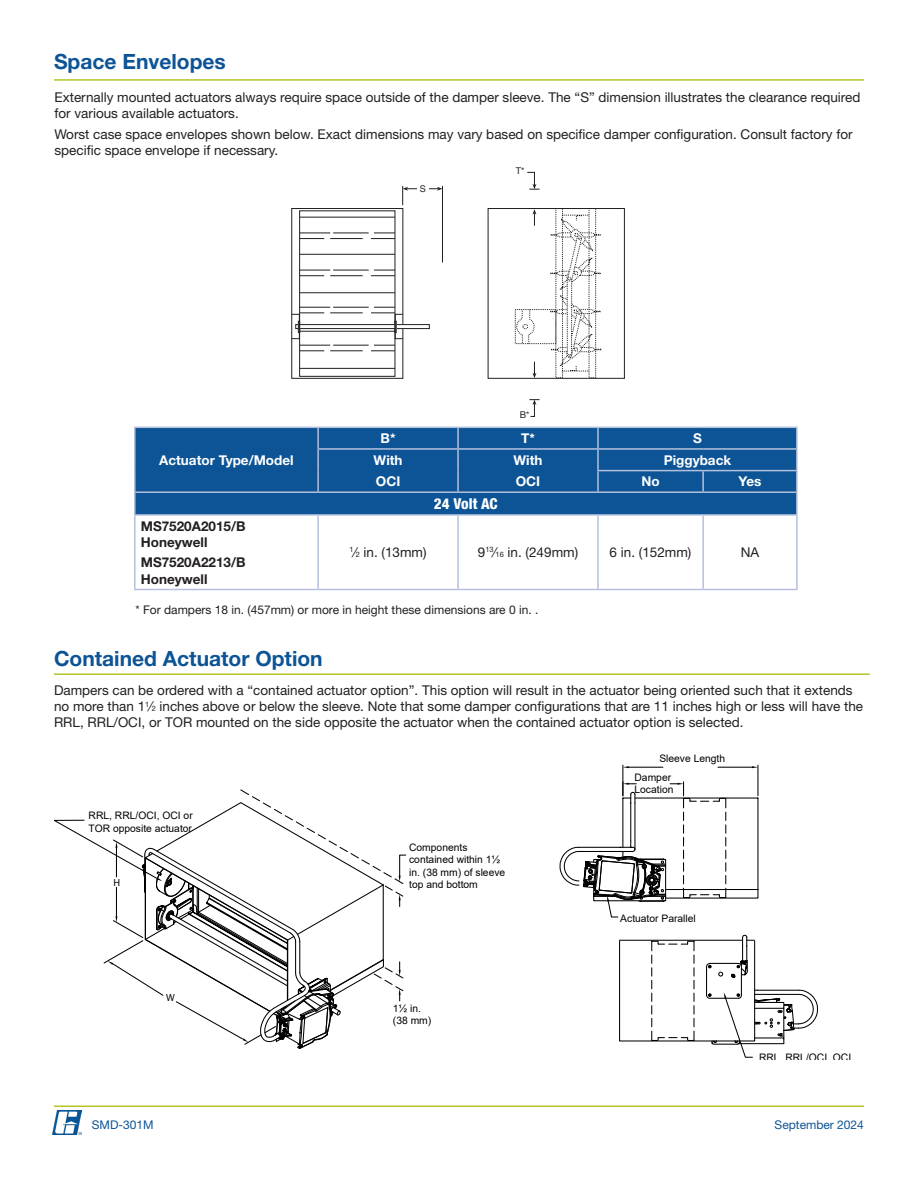
<style>
.page{position:relative;width:918px;height:1188px;background:#fff}
.page>*{position:absolute;margin:0;border:0;box-sizing:border-box;transform-origin:0 0}
.Subheading{font:700 21px "Helvetica Neue LT Std";color:#0d5496}
.t1{font:800 condensed 15px "Helvetica Neue LT Std";color:#fff}
.Body{font:13.5px/16.2px "Helvetica Neue LT Std";color:#231f20}
.Bold{font:700 13.5px "Helvetica Neue LT Std";color:#fff}
.Bold-2{font:700 13.5px/16.2px "Helvetica Neue LT Std";color:#231f20}
.Body_8_pt{font:12px "Helvetica Neue LT Std";color:#231f20}
.t2{font:12px "Helvetica Neue LT Std";color:#0d5496}
.t3{font:10.35px/12.3px "Arial";color:#000}
.t4{font:10.35px "Myriad Pro";color:#000}
.t5{font:9.3px "Helvetica Neue LT Std";color:#231f20}
.s1{font-size:7.35px}
</style>
<div class="page">
<div style="left:488px;top:208px;width:137px;height:171px;border:1px solid #231f20"></div>
<div style="left:291px;top:208px;width:112px;height:171px;border:1px solid #231f20"></div>
<div style="left:299px;top:210px;width:96px;height:167px;border:1px solid #231f20"></div>
<div style="left:295px;top:324px;width:135px;height:5px;border:1px solid #231f20"></div>
<hr style="left:300px;top:368px;width:95px;height:1px;background:#231f20">
<hr style="left:300px;top:217px;width:95px;height:1px;background:#231f20">
<hr style="left:300px;top:292px;width:95px;height:1px;background:#231f20">
<hr style="left:300px;top:254px;width:95px;height:1px;background:#231f20">
<svg style="left:291px;top:307px;width:113px;height:44px"></svg>
<hr style="left:333px;top:307px;width:36px;height:1px;background:#231f20">
<hr style="left:300px;top:307px;width:30px;height:1px;background:#231f20">
<hr style="left:330px;top:275px;width:33px;height:1px;background:#231f20">
<svg style="left:300px;top:275px;width:24px;height:1px"></svg>
<svg style="left:371px;top:270px;width:24px;height:6px"></svg>
<hr style="left:333px;top:270px;width:36px;height:1px;background:#231f20">
<hr style="left:300px;top:270px;width:30px;height:1px;background:#231f20">
<hr style="left:330px;top:238px;width:33px;height:1px;background:#231f20">
<svg style="left:300px;top:238px;width:24px;height:1px"></svg>
<svg style="left:371px;top:232px;width:24px;height:7px"></svg>
<hr style="left:333px;top:232px;width:36px;height:1px;background:#231f20">
<hr style="left:300px;top:232px;width:30px;height:1px;background:#231f20">
<hr style="left:407px;top:188px;width:31px;height:1px;background:#231f20">
<svg style="left:437px;top:187px;width:5px;height:4px"></svg>
<div style="left:417px;top:184px;width:12px;height:11px;background:#fff"></div>
<hr style="left:442px;top:186px;width:1px;height:77px;background:#231f20">
<svg style="left:514px;top:171px;width:90px;height:246px"></svg>
<svg style="left:402px;top:186px;width:6px;height:19px"></svg>
<div style="left:136px;top:428px;width:660px;height:86px;background:#0d5496"></div>
<hr style="left:134px;top:427px;width:184px;height:1px;background:#b4c0dc">
<hr style="left:134px;top:428px;width:2px;height:21px;background:#b4c0dc">
<hr style="left:134px;top:449px;width:2px;height:22px;background:#b4c0dc">
<hr style="left:134px;top:471px;width:2px;height:20px;background:#b4c0dc">
<hr style="left:318px;top:427px;width:140px;height:1px;background:#b4c0dc">
<hr style="left:317px;top:428px;width:2px;height:20px;background:#b4c0dc">
<hr style="left:458px;top:427px;width:140px;height:1px;background:#b4c0dc">
<hr style="left:457px;top:428px;width:2px;height:20px;background:#b4c0dc">
<hr style="left:598px;top:427px;width:105px;height:1px;background:#b4c0dc">
<hr style="left:597px;top:428px;width:2px;height:20px;background:#b4c0dc">
<hr style="left:703px;top:427px;width:95px;height:1px;background:#b4c0dc">
<hr style="left:796px;top:428px;width:2px;height:20px;background:#b4c0dc">
<hr style="left:317px;top:448px;width:141px;height:2px;background:#b4c0dc">
<hr style="left:317px;top:450px;width:2px;height:21px;background:#b4c0dc">
<hr style="left:458px;top:448px;width:140px;height:2px;background:#b4c0dc">
<hr style="left:457px;top:450px;width:2px;height:21px;background:#b4c0dc">
<hr style="left:317px;top:471px;width:2px;height:20px;background:#b4c0dc">
<hr style="left:457px;top:471px;width:2px;height:20px;background:#b4c0dc">
<hr style="left:598px;top:448px;width:105px;height:2px;background:#b4c0dc">
<hr style="left:597px;top:450px;width:2px;height:20px;background:#b4c0dc">
<hr style="left:703px;top:448px;width:95px;height:2px;background:#b4c0dc">
<hr style="left:796px;top:450px;width:2px;height:20px;background:#b4c0dc">
<hr style="left:597px;top:470px;width:106px;height:1px;background:#b4c0dc">
<hr style="left:597px;top:471px;width:2px;height:20px;background:#b4c0dc">
<hr style="left:703px;top:470px;width:95px;height:1px;background:#b4c0dc">
<hr style="left:702px;top:471px;width:2px;height:20px;background:#b4c0dc">
<hr style="left:796px;top:471px;width:2px;height:20px;background:#b4c0dc">
<hr style="left:134px;top:491px;width:184px;height:2px;background:#b4c0dc">
<hr style="left:134px;top:493px;width:2px;height:21px;background:#b4c0dc">
<hr style="left:318px;top:491px;width:140px;height:2px;background:#b4c0dc">
<hr style="left:458px;top:491px;width:140px;height:2px;background:#b4c0dc">
<hr style="left:598px;top:491px;width:105px;height:2px;background:#b4c0dc">
<hr style="left:703px;top:491px;width:95px;height:2px;background:#b4c0dc">
<hr style="left:796px;top:493px;width:2px;height:21px;background:#b4c0dc">
<hr style="left:134px;top:514px;width:184px;height:2px;background:#b4c0dc">
<hr style="left:134px;top:516px;width:2px;height:73px;background:#b4c0dc">
<hr style="left:318px;top:514px;width:140px;height:2px;background:#b4c0dc">
<hr style="left:317px;top:516px;width:2px;height:73px;background:#b4c0dc">
<hr style="left:458px;top:514px;width:140px;height:2px;background:#b4c0dc">
<hr style="left:457px;top:516px;width:2px;height:73px;background:#b4c0dc">
<hr style="left:598px;top:514px;width:105px;height:2px;background:#b4c0dc">
<hr style="left:597px;top:516px;width:2px;height:73px;background:#b4c0dc">
<hr style="left:703px;top:514px;width:95px;height:2px;background:#b4c0dc">
<hr style="left:702px;top:516px;width:2px;height:73px;background:#b4c0dc">
<hr style="left:796px;top:516px;width:2px;height:73px;background:#b4c0dc">
<hr style="left:134px;top:589px;width:184px;height:1px;background:#b4c0dc">
<hr style="left:318px;top:589px;width:140px;height:1px;background:#b4c0dc">
<hr style="left:458px;top:589px;width:140px;height:1px;background:#b4c0dc">
<hr style="left:598px;top:589px;width:105px;height:1px;background:#b4c0dc">
<hr style="left:703px;top:589px;width:95px;height:1px;background:#b4c0dc">
<div style="left:619px;top:940px;width:136px;height:102px;border:1px solid #000"></div>
<svg style="left:705px;top:934px;width:113px;height:124px"></svg>
<svg style="left:651px;top:940px;width:44px;height:102px"></svg>
<svg style="left:559px;top:782px;width:200px;height:136px"></svg>
<hr style="left:622px;top:765px;width:1px;height:31px;background:#000">
<hr style="left:757px;top:765px;width:1px;height:31px;background:#000">
<hr style="left:629px;top:767px;width:34px;height:1px;background:#000">
<svg style="left:623px;top:766px;width:6px;height:2px"></svg>
<hr style="left:718px;top:767px;width:34px;height:1px;background:#000">
<svg style="left:752px;top:766px;width:6px;height:2px"></svg>
<svg style="left:54px;top:789px;width:353px;height:260px"></svg>
<hr style="left:54px;top:673px;width:816px;height:2px;background:#b5c527">
<hr style="left:54px;top:79px;width:810px;height:2px;background:#b5c527">
<hr style="left:54px;top:1106px;width:810px;height:1px;background:#b5c527">
<img style="left:52px;top:1110px;width:30px;height:25px">
<p class="Subheading" style="left:54px;top:49px;width:173px">Space Envelopes</p>
<p class="Body" style="left:55px;top:89px;width:807px">Externally mounted actuators always require space outside of the damper sleeve. The “S” dimension illustrates the clearance required for various available actuators.</p>
<p class="Body" style="left:55px;top:125px;width:800px">Worst case space envelopes shown below. Exact dimensions may vary based on specifice damper configuration. Consult factory for specific space envelope if necessary.</p>
<p class="t5" style="left:420px;top:183px;width:8px">S</p>
<p class="t5" style="left:516px;top:166px;width:10px">T*</p>
<p class="Bold" style="left:159px;top:451px;width:136px">Actuator Type/Model</p>
<p class="Bold-2" style="left:141px;top:517px;width:106px">MS7520A2015/B<br>Honeywell</p>
<p class="Bold-2" style="left:141px;top:554px;width:106px">MS7520A2213/B<br>Honeywell</p>
<p class="t5" style="left:520px;top:409px;width:11px">B*</p>
<p class="Bold" style="left:381px;top:430px;width:16px">B*</p>
<p class="Bold" style="left:521px;top:430px;width:15px">T*</p>
<p class="Bold" style="left:693px;top:430px;width:10px">S</p>
<p class="Bold" style="left:374px;top:452px;width:30px">With</p>
<p class="Bold" style="left:376px;top:473px;width:26px">OCI</p>
<p class="Bold" style="left:664px;top:451px;width:69px">Piggyback</p>
<p class="Bold" style="left:514px;top:452px;width:30px">With</p>
<p class="Bold" style="left:516px;top:473px;width:26px">OCI</p>
<p class="Bold" style="left:641px;top:473px;width:20px">No</p>
<p class="Bold" style="left:739px;top:473px;width:24px">Yes</p>
<p class="t1" style="left:434px;top:494px;width:65px">24 Volt AC</p>
<p class="Body" style="left:350px;top:544px;width:79px"><sup>1</sup>⁄<span class="s1">2</span> in. (13mm)</p>
<p class="Body" style="left:478px;top:544px;width:102px">9<sup>13</sup>⁄<span class="s1">16</span> in. (249mm)</p>
<p class="Body" style="left:610px;top:544px;width:83px">6 in. (152mm)</p>
<p class="Body" style="left:741px;top:544px;width:20px">NA</p>
<p class="Body_8_pt" style="left:136px;top:602px;width:404px">* For dampers 18 in. (457mm) or more in height these dimensions are 0 in. .</p>
<p class="Subheading" style="left:54px;top:645px;width:270px">Contained Actuator Option</p>
<p class="Body" style="left:54px;top:682px;width:811px">Dampers can be ordered with a “contained actuator option”. This option will result in the actuator being oriented such that it extends no more than 1<sup>1</sup>⁄<span class="s1">2</span> inches above or below the sleeve. Note that some damper configurations that are 11 inches high or less will have the<br>RRL, RRL/OCI, or TOR mounted on the side opposite the actuator when the contained actuator option is selected.</p>
<p class="t3" style="left:659px;top:752px;width:67px">Sleeve Length</p>
<p class="t3" style="left:89px;top:809px;width:106px">RRL, RRL/OCI, OCI or<br>TOR opposite actuator</p>
<p class="t4" style="left:113px;top:876px;width:8px">H</p>
<p class="t4" style="left:166px;top:991px;width:10px">W</p>
<p class="t3" style="left:409px;top:841px;width:98px">Components contained within 1½ in. (38 mm) of sleeve top and bottom</p>
<p class="t3" style="left:393px;top:1002px;width:40px">1½ in. (38 mm)</p>
<p class="t3" style="left:635px;top:771px;width:40px">Damper<br>Location</p>
<p class="t3" style="left:620px;top:912px;width:77px">Actuator Parallel</p>
<p class="t3" style="left:759px;top:1051px;width:94px">RRL, RRL/OCI, OCI</p>
<p class="t2" style="left:92px;top:1117px;width:63px">SMD-301M</p>
<p class="t2" style="left:775px;top:1117px;width:91px">September 2024</p>
</div>
